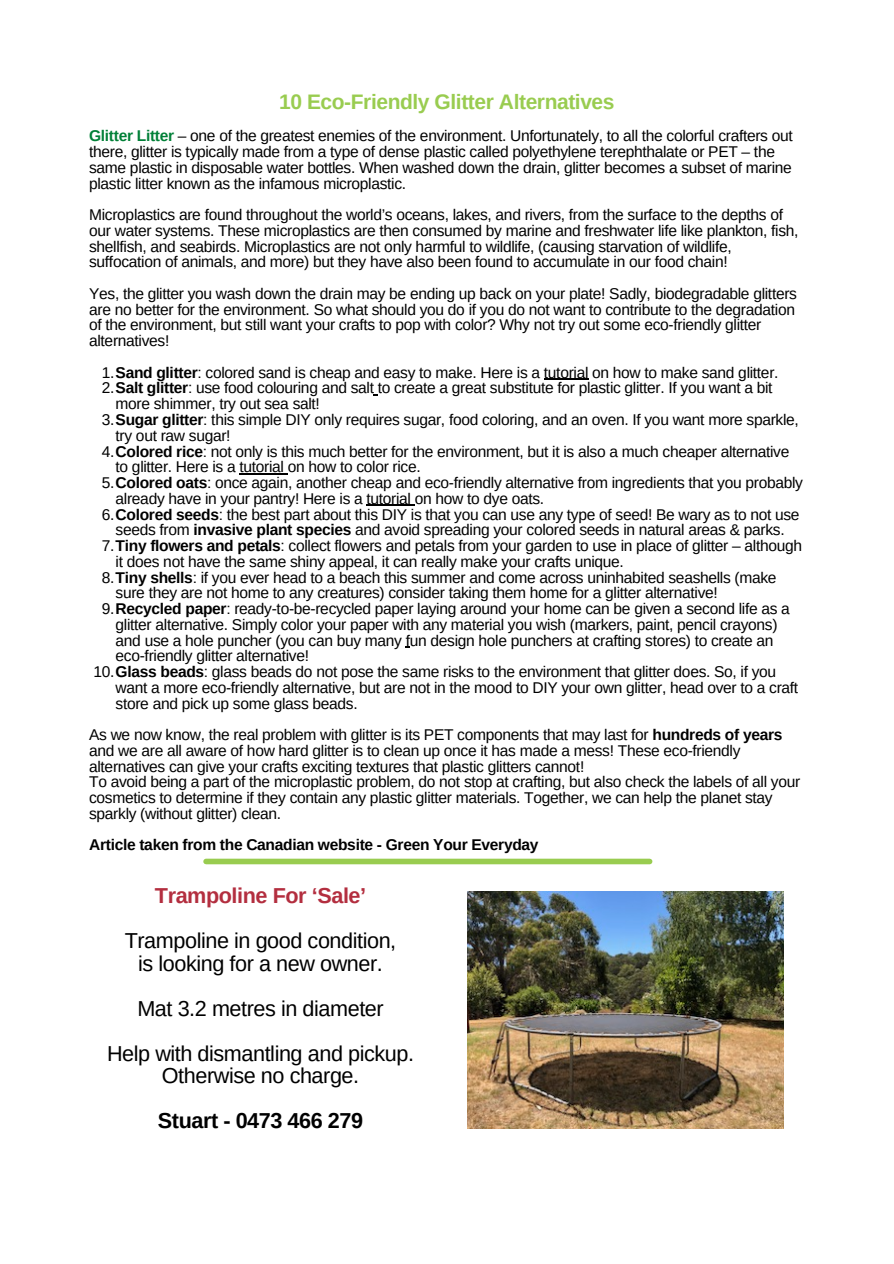
<style>
.page{position:relative;width:894px;height:1264px;background:#fff}
.page>*{position:absolute;margin:0;border:0;box-sizing:border-box;transform-origin:0 0}
.t1{font:21.6px/22.5px "Arimo";letter-spacing:-.02em;color:#000;text-align:center}
.t2{font:700 21.6px "Arimo";letter-spacing:-.02em;color:#b32e3f}
.t3{font:700 21.6px "Arimo";letter-spacing:-.02em;color:#000}
.t4{font:700 21px "Arimo";letter-spacing:-.02em;color:#99cc50}
.t5{font:15.6px/15.8px "Arimo";letter-spacing:-.02em;color:#000}
.t6{font:700 15.6px "Arimo";letter-spacing:-.02em;color:#000}
.s1{font-weight:700;color:#008037}
.s2{font-weight:700}
</style>
<div class="page">
<div style="left:206px;top:858px;width:443px;height:6px;background:#99cc50"></div>
<img style="left:468px;top:891px;width:315px;height:237px">
<hr style="left:544px;top:379px;width:44px;height:1px;background:#000">
<hr style="left:239px;top:473px;width:48px;height:1px;background:#000">
<hr style="left:366px;top:505px;width:48px;height:1px;background:#000">
<p class="t4" style="left:279px;top:90px;width:337px">10 Eco-Friendly Glitter Alternatives</p>
<p class="t5" style="left:89px;top:128px;width:705px"><span class="s1">Glitter Litter</span> – one of the greatest enemies of the environment. Unfortunately, to all the colorful crafters out there, glitter is typically made from a type of dense plastic called polyethylene terephthalate or PET – the same plastic in disposable water bottles. When washed down the drain, glitter becomes a subset of marine plastic litter known as the infamous microplastic.</p>
<p class="t5" style="left:89px;top:207px;width:710px">Microplastics are found throughout the world’s oceans, lakes, and rivers, from the surface to the depths of our water systems. These microplastics are then consumed by marine and freshwater life like plankton, fish, shellfish, and seabirds. Microplastics are not only harmful to wildlife, (causing starvation of wildlife, suffocation of animals, and more) but they have also been found to accumulate in our food chain!</p>
<p class="t5" style="left:89px;top:285px;width:709px">Yes, the glitter you wash down the drain may be ending up back on your plate! Sadly, biodegradable glitters are no better for the environment. So what should you do if you do not want to contribute to the degradation of the environment, but still want your crafts to pop with color? Why not try out some eco-friendly glitter alternatives!</p>
<p class="t5" style="left:102px;top:364px;width:678px">1.<span class="s2">Sand glitter</span>: colored sand is cheap and easy to make. Here is a tutorial on how to make sand glitter.</p>
<p class="t5" style="left:116px;top:380px;width:658px;text-indent:-14px">2.<span class="s2">Salt glitter</span>: use food colouring and salt to create a great substitute for plastic glitter. If you want a bit more shimmer, try out sea salt!</p>
<p class="t5" style="left:116px;top:411px;width:684px;text-indent:-14px">3.<span class="s2">Sugar glitter</span>: this simple DIY only requires sugar, food coloring, and an oven. If you want more sparkle, try out raw sugar!</p>
<p class="t5" style="left:116px;top:443px;width:675px;text-indent:-14px">4.<span class="s2">Colored rice</span>: not only is this much better for the environment, but it is also a much cheaper alternative to glitter. Here is a tutorial on how to color rice.</p>
<p class="t5" style="left:116px;top:474px;width:688px;text-indent:-14px">5.<span class="s2">Colored oats</span>: once again, another cheap and eco-friendly alternative from ingredients that you probably already have in your pantry! Here is a tutorial on how to dye oats.</p>
<p class="t5" style="left:102px;top:506px;width:699px;text-align:center">6.<span class="s2">Colored seeds</span>: the best part about this DIY is that you can use any type of seed! Be wary as to not use seeds from <span class="s2">invasive plant species</span> and avoid spreading your colored seeds in natural areas &amp; parks.</p>
<p class="t5" style="left:116px;top:537px;width:687px;text-indent:-14px">7.<span class="s2">Tiny flowers and petals</span>: collect flowers and petals from your garden to use in place of glitter – although it does not have the same shiny appeal, it can really make your crafts unique.</p>
<h3 class="t5" style="left:116px;top:569px;width:662px;text-indent:-14px">8.<span class="s2">Tiny shells</span>: if you ever head to a beach this summer and come across uninhabited seashells (make sure they are not home to any creatures) consider taking them home for a glitter alternative!</h3>
<p class="t5" style="left:116px;top:600px;width:675px;text-indent:-14px">9.<span class="s2">Recycled paper</span>: ready-to-be-recycled paper laying around your home can be given a second life as a glitter alternative. Simply color your paper with any material you wish (markers, paint, pencil crayons) and use a hole puncher (you can buy many fun design hole punchers at crafting stores) to create an eco-friendly glitter alternative!</p>
<h1 class="t5" style="left:116px;top:663px;width:684px;text-indent:-22px">10.<span class="s2">Glass beads</span>: glass beads do not pose the same risks to the environment that glitter does. So, if you want a more eco-friendly alternative, but are not in the mood to DIY your own glitter, head over to a craft store and pick up some glass beads.</h1>
<h2 class="t5" style="left:89px;top:726px;width:694px">As we now know, the real problem with glitter is its PET components that may last for <span class="s2">hundreds of years </span>and we are all aware of how hard glitter is to clean up once it has made a mess! These eco-friendly alternatives can give your crafts exciting textures that plastic glitters cannot!</h2>
<h2 class="t5" style="left:89px;top:774px;width:712px">To avoid being a part of the microplastic problem, do not stop at crafting, but also check the labels of all your cosmetics to determine if they contain any plastic glitter materials. Together, we can help the planet stay sparkly (without glitter) clean.</h2>
<h2 class="t6" style="left:89px;top:836px;width:451px">Article taken from the Canadian website - Green Your Everyday</h2>
<h1 class="t2" style="left:155px;top:883px;width:213px">Trampoline For ‘Sale’</h1>
<p class="t1" style="left:125px;top:929px;width:273px">Trampoline in good condition, is looking for a new owner.</p>
<p class="t1" style="left:137px;top:997px;width:248px">Mat 3.2 metres in diameter</p>
<p class="t1" style="left:107px;top:1042px;width:308px">Help with dismantling and pickup.<br>Otherwise no charge.</p>
<p class="t3" style="left:158px;top:1108px;width:207px">Stuart - 0473 466 279</p>
</div>
